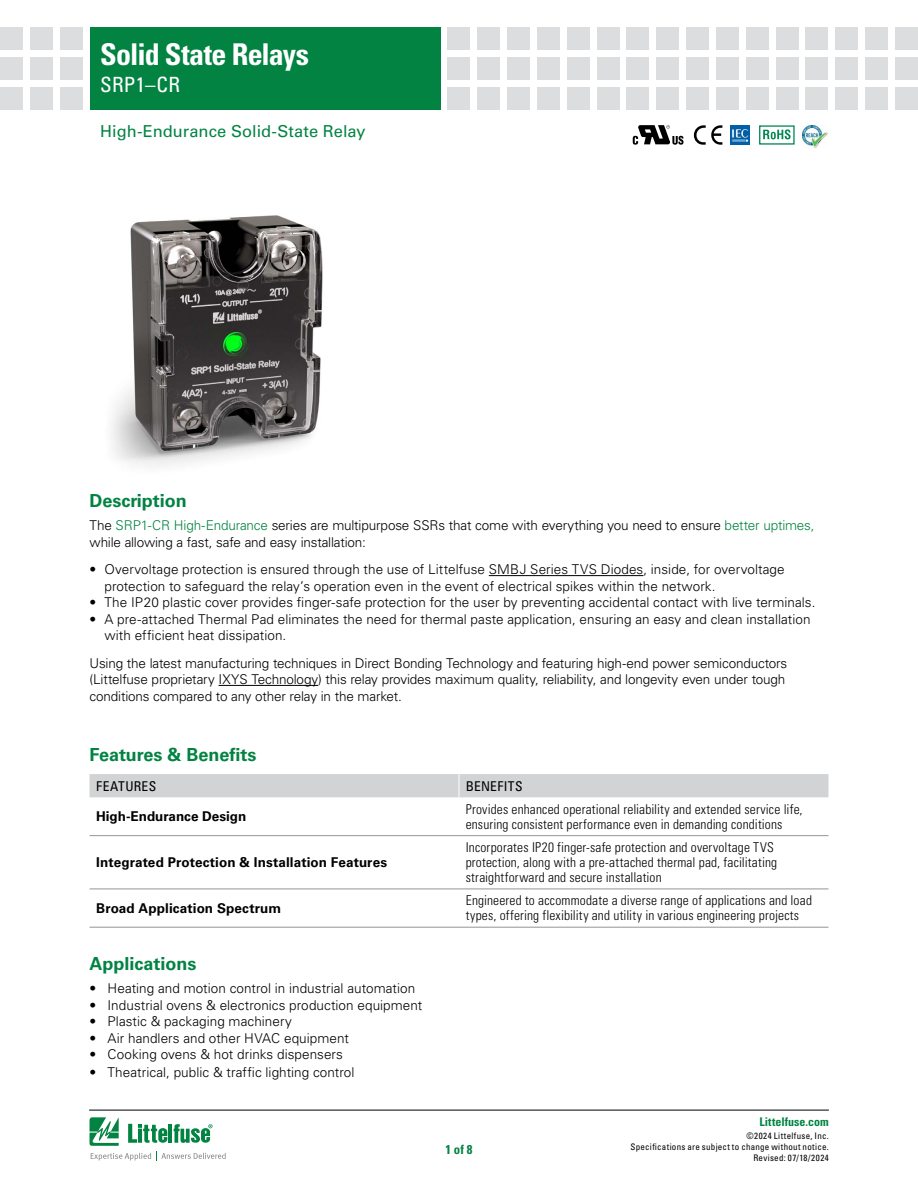
<style>
.page{position:relative;width:918px;height:1188px;background:#fff}
.page>*{position:absolute;margin:0;border:0;box-sizing:border-box;transform-origin:0 0}
.t1{font:700 condensed 30px "Univers LT Std";letter-spacing:-.025em;color:#fff}
.t2{font:condensed 21px "Univers LT Std";letter-spacing:.01em;color:#fff}
.FACTS_HEAD{font:700 18px "Univers LT Std";color:#028342}
.PRODUCT_SUBHEAD{font:16.5px "Univers LT Std";color:#028342}
.Body_1{font:300 13.5px/16.5px "Univers LT Std";color:#000}
.Benefit_column_text{font:300 condensed 13.5px/15px "Univers LT Std";letter-spacing:.01em;color:#000}
.Feature_column_text{font:700 13.5px "Univers LT Std";letter-spacing:.005em;color:#000}
.F___B_header_text{font:condensed 13.5px "Univers LT Std";letter-spacing:.025em;color:#000}
.t3{font:700 condensed 12.75px "Univers LT Std";color:#028342}
.t4{font:700 condensed 12px "Univers LT Std";letter-spacing:.005em;color:#028342}
.t5{font:condensed 9px/10.8px "Univers LT Std";letter-spacing:.03em;color:#000;text-align:right}
.s1{color:#028342}
</style>
<div class="page">
<hr style="left:89px;top:1110px;width:740px;height:1px;background:#000">
<div style="left:90px;top:27px;width:351px;height:82px;background:#028342"></div>
<div style="left:60px;top:27px;width:23px;height:23px;background:#dcddde"></div>
<div style="left:60px;top:57px;width:23px;height:23px;background:#dcddde"></div>
<div style="left:60px;top:87px;width:23px;height:22px;background:#dcddde"></div>
<div style="left:30px;top:27px;width:23px;height:23px;background:#dcddde"></div>
<div style="left:30px;top:57px;width:23px;height:23px;background:#dcddde"></div>
<div style="left:30px;top:87px;width:23px;height:22px;background:#dcddde"></div>
<div style="left:0;top:27px;width:23px;height:23px;background:#dcddde"></div>
<div style="left:0;top:57px;width:23px;height:23px;background:#dcddde"></div>
<div style="left:0;top:87px;width:23px;height:22px;background:#dcddde"></div>
<div style="left:448px;top:27px;width:22px;height:23px;background:#dcddde"></div>
<div style="left:448px;top:57px;width:22px;height:23px;background:#dcddde"></div>
<div style="left:448px;top:87px;width:22px;height:22px;background:#dcddde"></div>
<div style="left:477px;top:27px;width:23px;height:23px;background:#dcddde"></div>
<div style="left:477px;top:57px;width:23px;height:23px;background:#dcddde"></div>
<div style="left:477px;top:87px;width:23px;height:22px;background:#dcddde"></div>
<div style="left:507px;top:27px;width:23px;height:23px;background:#dcddde"></div>
<div style="left:507px;top:57px;width:23px;height:23px;background:#dcddde"></div>
<div style="left:507px;top:87px;width:23px;height:22px;background:#dcddde"></div>
<div style="left:537px;top:27px;width:23px;height:23px;background:#dcddde"></div>
<div style="left:537px;top:57px;width:23px;height:23px;background:#dcddde"></div>
<div style="left:537px;top:87px;width:23px;height:22px;background:#dcddde"></div>
<div style="left:567px;top:27px;width:23px;height:23px;background:#dcddde"></div>
<div style="left:567px;top:57px;width:23px;height:23px;background:#dcddde"></div>
<div style="left:567px;top:87px;width:23px;height:22px;background:#dcddde"></div>
<div style="left:597px;top:27px;width:23px;height:23px;background:#dcddde"></div>
<div style="left:597px;top:57px;width:23px;height:23px;background:#dcddde"></div>
<div style="left:597px;top:87px;width:23px;height:22px;background:#dcddde"></div>
<div style="left:627px;top:27px;width:22px;height:23px;background:#dcddde"></div>
<div style="left:627px;top:57px;width:22px;height:23px;background:#dcddde"></div>
<div style="left:627px;top:87px;width:22px;height:22px;background:#dcddde"></div>
<div style="left:656px;top:27px;width:23px;height:23px;background:#dcddde"></div>
<div style="left:656px;top:57px;width:23px;height:23px;background:#dcddde"></div>
<div style="left:656px;top:87px;width:23px;height:22px;background:#dcddde"></div>
<div style="left:686px;top:27px;width:23px;height:23px;background:#dcddde"></div>
<div style="left:686px;top:57px;width:23px;height:23px;background:#dcddde"></div>
<div style="left:686px;top:87px;width:23px;height:22px;background:#dcddde"></div>
<div style="left:716px;top:27px;width:23px;height:23px;background:#dcddde"></div>
<div style="left:716px;top:57px;width:23px;height:23px;background:#dcddde"></div>
<div style="left:716px;top:87px;width:23px;height:22px;background:#dcddde"></div>
<div style="left:746px;top:27px;width:23px;height:23px;background:#dcddde"></div>
<div style="left:746px;top:57px;width:23px;height:23px;background:#dcddde"></div>
<div style="left:746px;top:87px;width:23px;height:22px;background:#dcddde"></div>
<div style="left:805px;top:27px;width:23px;height:23px;background:#dcddde"></div>
<div style="left:805px;top:57px;width:23px;height:23px;background:#dcddde"></div>
<div style="left:805px;top:87px;width:23px;height:22px;background:#dcddde"></div>
<div style="left:776px;top:27px;width:22px;height:23px;background:#dcddde"></div>
<div style="left:776px;top:57px;width:22px;height:23px;background:#dcddde"></div>
<div style="left:776px;top:87px;width:22px;height:22px;background:#dcddde"></div>
<div style="left:835px;top:27px;width:23px;height:23px;background:#dcddde"></div>
<div style="left:835px;top:57px;width:23px;height:23px;background:#dcddde"></div>
<div style="left:835px;top:87px;width:23px;height:22px;background:#dcddde"></div>
<div style="left:865px;top:27px;width:23px;height:23px;background:#dcddde"></div>
<div style="left:865px;top:57px;width:23px;height:23px;background:#dcddde"></div>
<div style="left:865px;top:87px;width:23px;height:22px;background:#dcddde"></div>
<div style="left:895px;top:27px;width:23px;height:23px;background:#dcddde"></div>
<div style="left:895px;top:57px;width:23px;height:23px;background:#dcddde"></div>
<div style="left:895px;top:87px;width:23px;height:22px;background:#dcddde"></div>
<svg style="left:90px;top:1117px;width:136px;height:44px"></svg>
<svg style="left:694px;top:125px;width:28px;height:20px"></svg>
<img style="left:730px;top:125px;width:20px;height:20px">
<svg style="left:763px;top:129px;width:28px;height:10px"></svg>
<img style="left:802px;top:125px;width:26px;height:23px">
<svg style="left:633px;top:125px;width:51px;height:20px"></svg>
<hr style="left:489px;top:575px;width:154px;height:1px;background:#000">
<hr style="left:219px;top:685px;width:99px;height:1px;background:#000">
<div style="left:90px;top:774px;width:738px;height:23px;background:#d1d3d4"></div>
<hr style="left:90px;top:835px;width:369px;height:1px;background:#939598">
<hr style="left:459px;top:835px;width:369px;height:1px;background:#939598">
<hr style="left:90px;top:889px;width:369px;height:1px;background:#939598">
<hr style="left:459px;top:889px;width:369px;height:1px;background:#939598">
<hr style="left:90px;top:927px;width:369px;height:1px;background:#939598">
<hr style="left:459px;top:927px;width:369px;height:1px;background:#939598">
<img style="left:112px;top:215px;width:211px;height:251px">
<h1 class="t1" style="left:100px;top:36px;width:210px">Solid State Relays</h1>
<h2 class="t2" style="left:100px;top:71px;width:81px">SRP1–CR</h2>
<p class="PRODUCT_SUBHEAD" style="left:100px;top:122px;width:267px">High-Endurance Solid-State Relay</p>
<p class="FACTS_HEAD" style="left:90px;top:490px;width:99px">Description</p>
<p class="Body_1" style="left:90px;top:517px;width:727px">The <span class="s1">SRP1-CR High-Endurance</span> series are multipurpose SSRs that come with everything you need to ensure <span class="s1">better uptimes, </span>while allowing a fast, safe and easy installation:</p>
<p class="Body_1" style="left:105px;top:561px;width:682px;text-indent:-15px">• Overvoltage protection is ensured through the use of Littelfuse SMBJ Series TVS Diodes, inside, for overvoltage protection to safeguard the relay’s operation even in the event of electrical spikes within the network.</p>
<p class="Body_1" style="left:90px;top:594px;width:728px">• The IP20 plastic cover provides finger-safe protection for the user by preventing accidental contact with live terminals.</p>
<p class="Body_1" style="left:105px;top:611px;width:708px;text-indent:-15px">• A pre-attached Thermal Pad eliminates the need for thermal paste application, ensuring an easy and clean installation with efficient heat dissipation.</p>
<p class="Body_1" style="left:90px;top:655px;width:699px">Using the latest manufacturing techniques in Direct Bonding Technology and featuring high-end power semiconductors (Littelfuse proprietary IXYS Technology) this relay provides maximum quality, reliability, and longevity even under tough conditions compared to any other relay in the market.</p>
<p class="FACTS_HEAD" style="left:90px;top:744px;width:168px">Features &amp; Benefits</p>
<p class="F___B_header_text" style="left:96px;top:777px;width:61px">FEATURES</p>
<p class="F___B_header_text" style="left:466px;top:777px;width:58px">BENEFITS</p>
<p class="Feature_column_text" style="left:96px;top:809px;width:152px">High-Endurance Design</p>
<p class="Benefit_column_text" style="left:466px;top:802px;width:338px">Provides enhanced operational reliability and extended service life, ensuring consistent performance even in demanding conditions</p>
<p class="Feature_column_text" style="left:96px;top:855px;width:292px">Integrated Protection &amp; Installation Features</p>
<p class="Benefit_column_text" style="left:466px;top:840px;width:313px">Incorporates IP20 finger-safe protection and overvoltage TVS protection, along with a pre-attached thermal pad, facilitating straightforward and secure installation</p>
<p class="Feature_column_text" style="left:96px;top:900px;width:186px">Broad Application Spectrum</p>
<p class="Benefit_column_text" style="left:466px;top:893px;width:348px">Engineered to accommodate a diverse range of applications and load types, offering flexibility and utility in various engineering projects</p>
<p class="FACTS_HEAD" style="left:90px;top:953px;width:109px">Applications</p>
<p class="Body_1" style="left:90px;top:980px;width:327px">• Heating and motion control in industrial automation</p>
<p class="Body_1" style="left:90px;top:997px;width:334px">• Industrial ovens &amp; electronics production equipment</p>
<p class="Body_1" style="left:90px;top:1013px;width:204px">• Plastic &amp; packaging machinery</p>
<p class="Body_1" style="left:90px;top:1030px;width:261px">• Air handlers and other HVAC equipment</p>
<p class="Body_1" style="left:90px;top:1046px;width:255px">• Cooking ovens &amp; hot drinks dispensers</p>
<p class="Body_1" style="left:90px;top:1064px;width:266px">• Theatrical, public &amp; traffic lighting control</p>
<p class="t3" style="left:445px;top:1142px;width:29px">1 of 8</p>
<p class="t4" style="left:759px;top:1115px;width:71px">Littelfuse.com</p>
<p class="t5" style="left:631px;top:1131px;width:200px">©2024 Littelfuse, Inc.<br>Specifications are subject to change without notice.<br>Revised: 07/18/2024</p>
</div>
